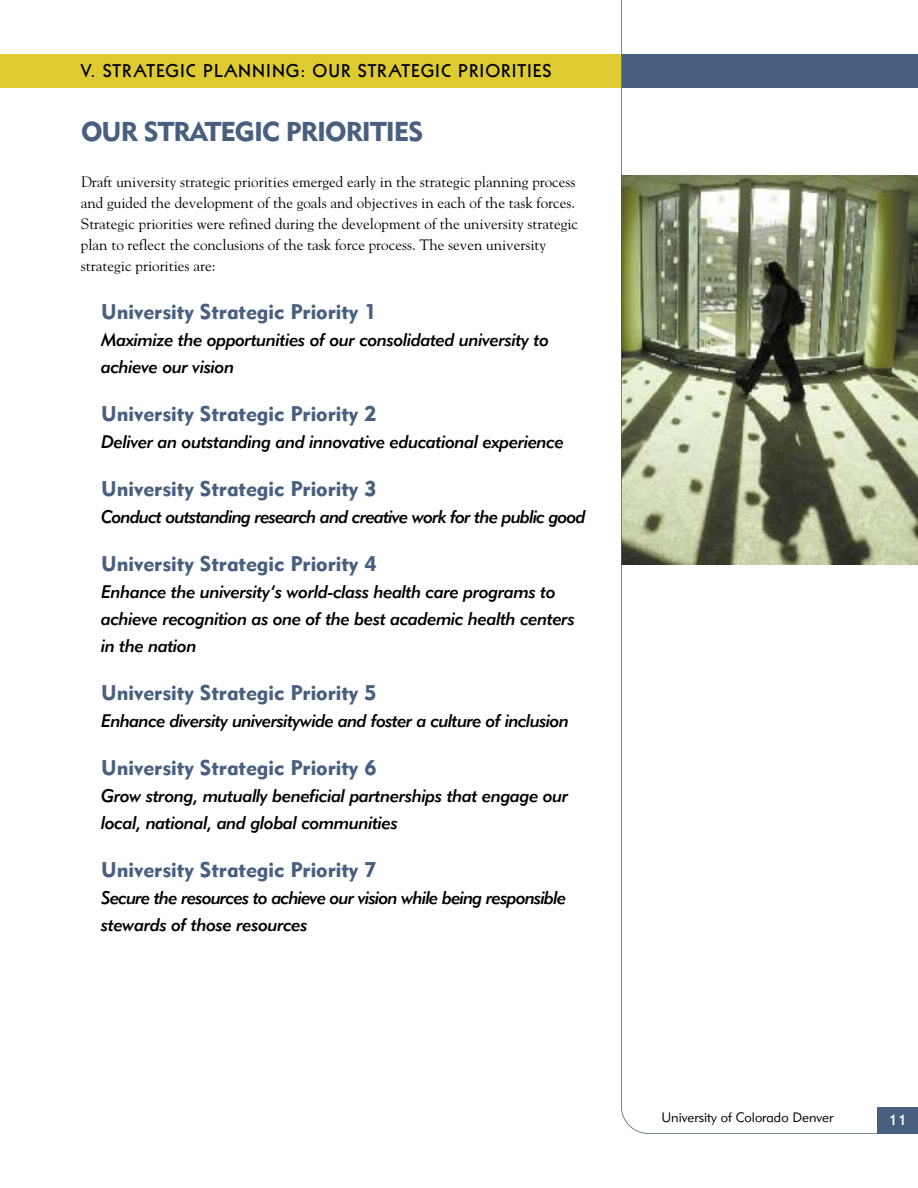
<style>
.page{position:relative;width:918px;height:1188px;background:#fff}
.page>*{position:absolute;margin:0;border:0;box-sizing:border-box;transform-origin:0 0}
.t1{font:27px "Geometric 415 BT Black A";letter-spacing:-.035em;color:#485f7f}
.t2{font:21px "Geometric 415 BT Black A";color:#485f7f}
.t3{font:18px/27px "Geometric 415 BT Medium Italic A";letter-spacing:-.015em;color:#000}
.t4{font:18px/27px "Geometric 415 BT Medium Italic A";letter-spacing:-.04em;color:#000}
.t5{font:18px "Geometric 231 BT Bold C";letter-spacing:.055em;color:#000}
.t6{font:16.5px "Geometric 231 BT Bold C";color:#fff}
.t7{font:15px/21px "Goudy";color:#000}
.t8{font:13.5px "Geometric 415 BT Lite A";color:#000}
</style>
<div class="page">
<div style="left:0;top:54px;width:621px;height:34px;background:#dfcb31"></div>
<svg style="left:621px;top:0;width:297px;height:1134px"></svg>
<div style="left:878px;top:1107px;width:40px;height:27px;background:#485f7f"></div>
<p class="t5" style="left:81px;top:64px;width:472px">V. STRATEGIC PLANNING: OUR STRATEGIC PRIORITIES</p>
<h1 class="t1" style="left:81px;top:122px;width:344px">OUR STRATEGIC PRIORITIES</h1>
<p class="t7" style="left:81px;top:171px;width:499px">Draft university strategic priorities emerged early in the strategic planning process and guided the development of the goals and objectives in each of the task forces.<br>Strategic priorities were refined during the development of the university strategic plan to reflect the conclusions of the task force process. The seven university strategic priorities are:</p>
<p class="t2" style="left:101px;top:304px;width:277px">University Strategic Priority 1</p>
<p class="t3" style="left:101px;top:328px;width:449px">Maximize the opportunities of our consolidated university to achieve our vision</p>
<p class="t2" style="left:101px;top:406px;width:277px">University Strategic Priority 2</p>
<p class="t3" style="left:101px;top:430px;width:464px">Deliver an outstanding and innovative educational experience</p>
<p class="t2" style="left:101px;top:481px;width:277px">University Strategic Priority 3</p>
<p class="t4" style="left:101px;top:505px;width:486px">Conduct outstanding research and creative work for the public good</p>
<p class="t2" style="left:101px;top:556px;width:277px">University Strategic Priority 4</p>
<p class="t3" style="left:101px;top:580px;width:475px">Enhance the university’s world-class health care programs to achieve recognition as one of the best academic health centers in the nation</p>
<p class="t2" style="left:101px;top:685px;width:277px">University Strategic Priority 5</p>
<p class="t3" style="left:101px;top:709px;width:469px">Enhance diversity universitywide and foster a culture of inclusion</p>
<p class="t2" style="left:101px;top:760px;width:277px">University Strategic Priority 6</p>
<p class="t3" style="left:101px;top:784px;width:469px">Grow strong, mutually beneficial partnerships that engage our local, national, and global communities</p>
<p class="t2" style="left:101px;top:862px;width:277px">University Strategic Priority 7</p>
<p class="t4" style="left:101px;top:886px;width:467px">Secure the resources to achieve our vision while being responsible stewards of those resources</p>
<p class="t8" style="left:661px;top:1112px;width:173px">University of Colorado Denver</p>
<p class="t6" style="left:889px;top:1113px;width:20px">11</p>
<p class="t6" style="left:898px;top:1113px;width:11px">3</p>
</div>
